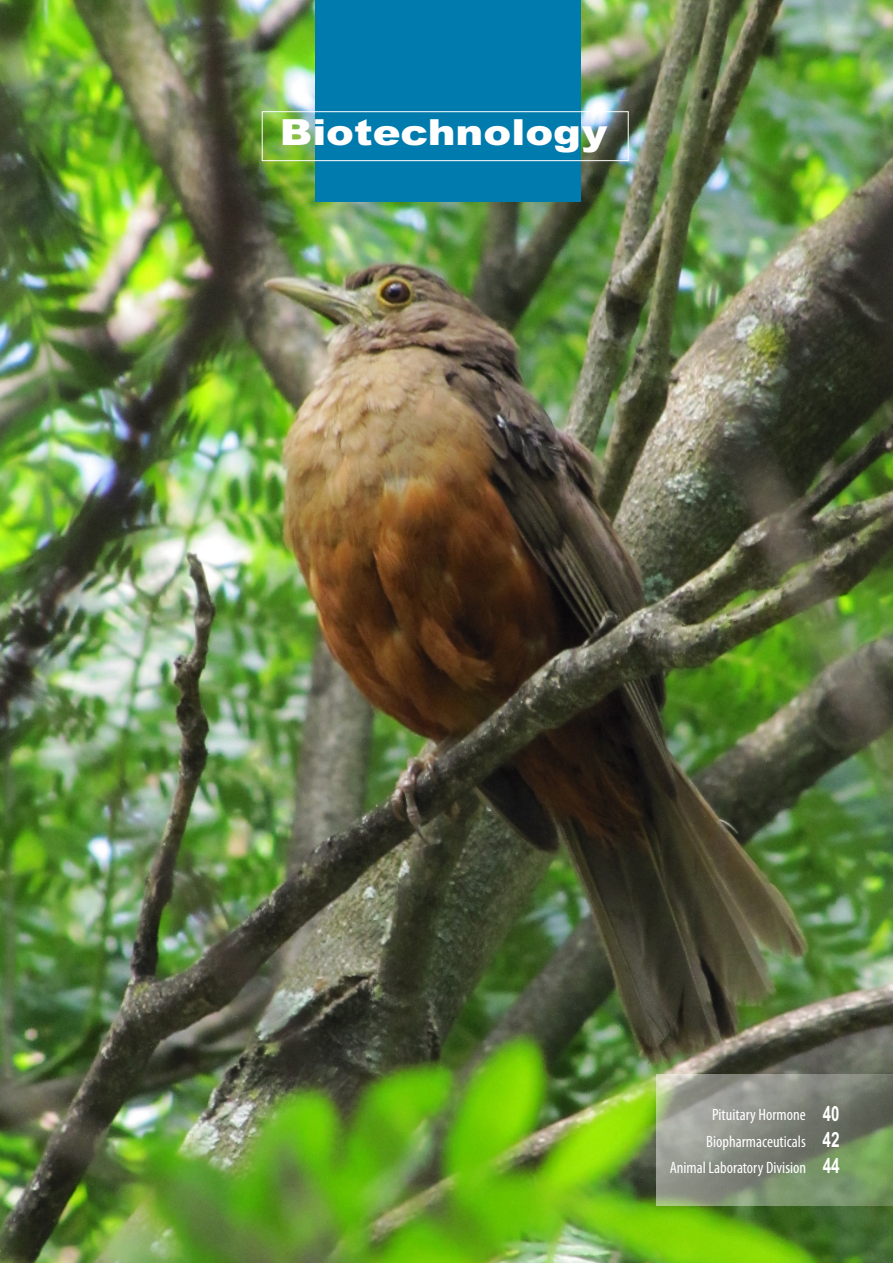
<style>
.page{position:relative;width:893px;height:1263px;background:#fff}
.page>*{position:absolute;margin:0;border:0;box-sizing:border-box;transform-origin:0 0}
.t1{font:900 36px "Arial";color:#fff;scale:1.16 1}
.t2{font:700 21px/26.2px "Arial Narrow";color:#fff;text-align:justify;scale:.86 1}
.t3{font:condensed 16.5px/26.4px "Myriad Pro";color:#fff;text-align:center}
</style>
<div class="page">
<img style="left:0;top:0;width:893px;height:1263px">
<div style="left:315px;top:0;width:265px;height:202px;background:#007bad"></div>
<div style="left:262px;top:111px;width:367px;height:50px;border:1px solid #fff"></div>
<svg style="left:656px;top:1074px;width:237px;height:131px;background:#848f7a"></svg>
<h1 class="t1" style="left:280px;top:119px;width:284px">Biotechnology</h1>
<p class="t3" style="left:670px;top:1103px;width:138px;text-align:right">Pituitary Hormone<br>Biopharmaceuticals<br>Animal Laboratory Division</p>
<p class="t2" style="left:823px;top:1102px;width:21px">40<br>42<br>44</p>
<p class="t3" style="left:696px;top:1103px;width:112px">Lasers Devel pme t<br>Lasers Applica on<br>High Intensity La ers</p>
<p class="t2" style="left:823px;top:1102px;width:21px">67<br>70<br>71</p>
</div>
